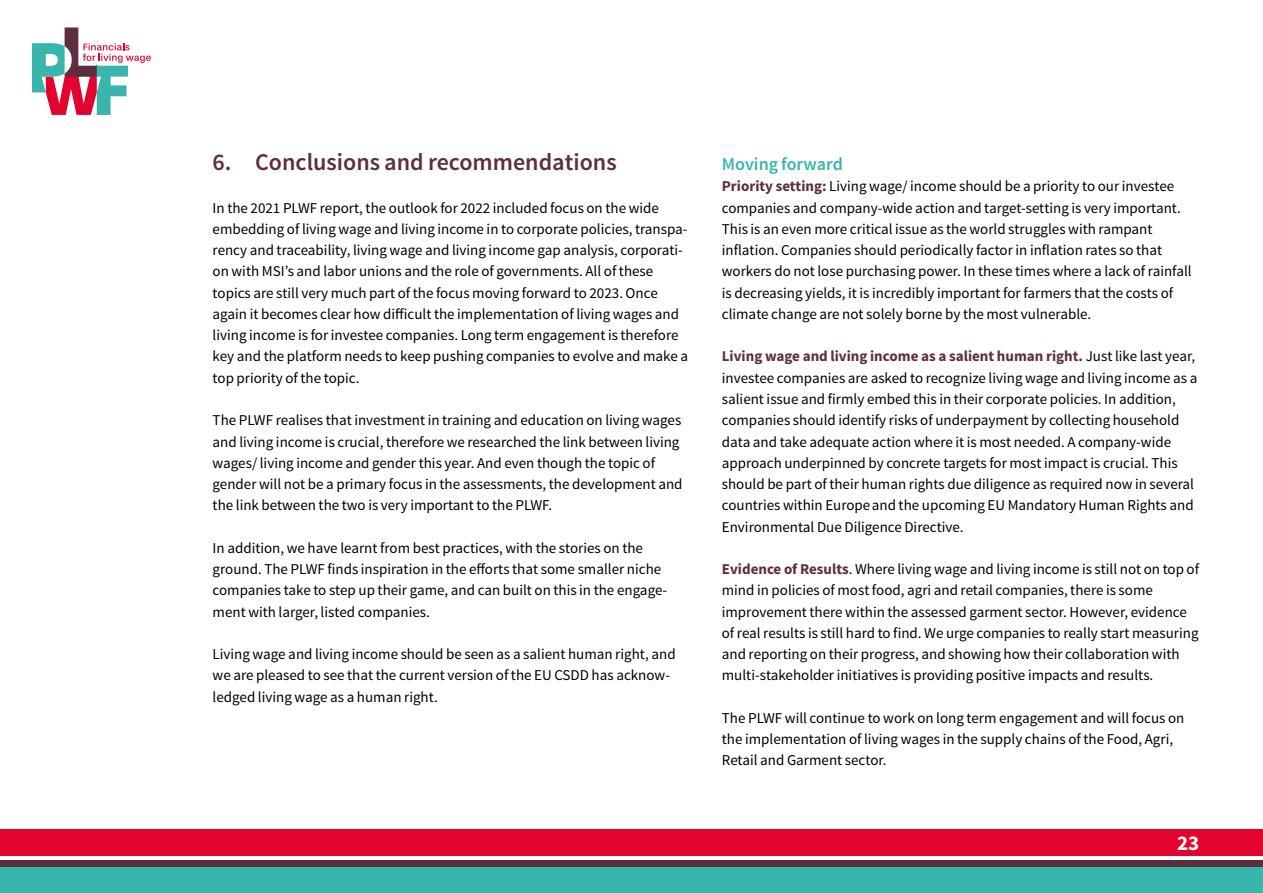
<style>
.page{position:relative;width:1263px;height:893px;background:#fff}
.page>*{position:absolute;margin:0;border:0;box-sizing:border-box;transform-origin:0 0}
.Kop{font:600 24px "Source Sans Pro";color:#5c2e3e}
.t1{font:700 21px "Source Sans Pro";color:#fff}
._1e_tussenkop{font:600 18px "Source Sans Pro";color:#38b6ab}
.brood{font:15px/21.3px "Source Sans Pro";color:#000}
.s1{font-weight:700;color:#5c2e3e}
</style>
<div class="page">
<div style="left:0;top:829px;width:1263px;height:27px;background:#e4032e"></div>
<div style="left:0;top:866px;width:1263px;height:27px;background:#38b6ab"></div>
<div style="left:0;top:860px;width:1263px;height:6px;background:#5b2e3e"></div>
<svg style="left:32px;top:27px;width:119px;height:88px"></svg>
<p class="Kop" style="left:213px;top:147px;width:406px">6. Conclusions and recommendations</p>
<p class="brood" style="left:213px;top:197px;width:477px">In the 2021 PLWF report, the outlook for 2022 included focus on the wide embedding of living wage and living income in to corporate policies, transpa&shy;rency and traceability, living wage and living income gap analysis, corporati&shy;on with MSI’s and labor unions and the role of governments. All of these topics are still very much part of the focus moving forward to 2023. Once again it becomes clear how difficult the implementation of living wages and living income is for investee companies. Long term engagement is therefore key and the platform needs to keep pushing companies to evolve and make a top priority of the topic.</p>
<p class="brood" style="left:213px;top:410px;width:471px">The PLWF realises that investment in training and education on living wages and living income is crucial, therefore we researched the link between living wages/ living income and gender this year. And even though the topic of gender will not be a primary focus in the assessments, the development and the link between the two is very important to the PLWF.</p>
<p class="brood" style="left:213px;top:537px;width:456px">In addition, we have learnt from best practices, with the stories on the ground. The PLWF finds inspiration in the efforts that some smaller niche companies take to step up their game, and can built on this in the engage&shy;ment with larger, listed companies.</p>
<p class="brood" style="left:213px;top:644px;width:465px">Living wage and living income should be seen as a salient human right, and we are pleased to see that the current version of the EU CSDD has acknow&shy;ledged living wage as a human right.</p>
<p class="_1e_tussenkop" style="left:722px;top:153px;width:123px">Moving forward</p>
<p class="brood" style="left:722px;top:176px;width:471px"><span class="s1">Priority setting:</span> Living wage/ income should be a priority to our investee companies and company-wide action and target-setting is very important.<br>This is an even more critical issue as the world struggles with rampant inflation. Companies should periodically factor in inflation rates so that workers do not lose purchasing power. In these times where a lack of rainfall is decreasing yields, it is incredibly important for farmers that the costs of climate change are not solely borne by the most vulnerable.</p>
<p class="brood" style="left:722px;top:346px;width:477px"><span class="s1">Living wage and living income as a salient human right.</span> Just like last year, investee companies are asked to recognize living wage and living income as a salient issue and firmly embed this in their corporate policies. In addition, companies should identify risks of underpayment by collecting household data and take adequate action where it is most needed. A company-wide approach underpinned by concrete targets for most impact is crucial. This should be part of their human rights due diligence as required now in several countries within Europeand the upcoming EU Mandatory Human Rights and Environmental Due Diligence Directive.</p>
<p class="brood" style="left:722px;top:559px;width:479px"><span class="s1">Evidence of Results</span>. Where living wage and living income is still not on top of mind in policies of most food, agri and retail companies, there is some improvement there within the assessed garment sector. However, evidence of real results is still hard to find. We urge companies to really start measuring and reporting on their progress, and showing how their collaboration with multi-stakeholder initiatives is providing positive impacts and results.</p>
<p class="brood" style="left:722px;top:707px;width:464px">The PLWF will continue to work on long term engagement and will focus on the implementation of living wages in the supply chains of the Food, Agri,<br>Retail and Garment sector.</p>
<h2 class="t1" style="left:1177px;top:830px;width:24px">23</h2>
</div>
